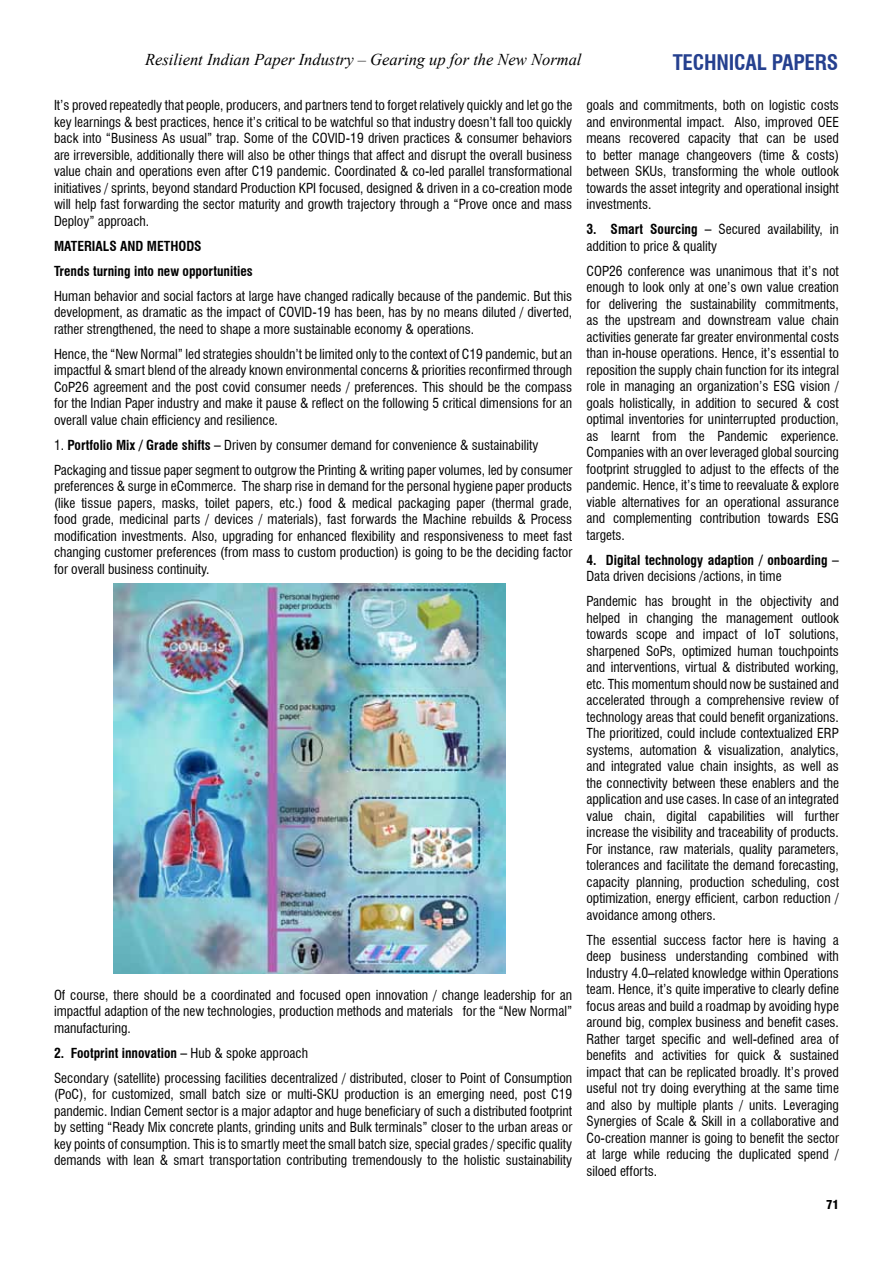
<style>
.page{position:relative;width:893px;height:1263px;background:#fff}
.page>*{position:absolute;margin:0;border:0;box-sizing:border-box;transform-origin:0 0}
.t1{font:700 condensed 21px "Swiss 721 BT";letter-spacing:-.01em;color:#25408f}
.t2{font:italic 16.5px "Times New Roman";color:#000}
.t3{font:condensed 13.5px/16.5px "Swiss 721 BT";color:#000;text-align:justify}
.t4{font:700 condensed 13.5px/25px "Swiss 721 BT";color:#000}
.t5{font:900 condensed 12px "Swiss 721 BT";color:#000}
.s1{font-weight:700}
</style>
<div class="page">
<img style="left:114px;top:583px;width:392px;height:390px">
<p class="t2" style="left:145px;top:49px;width:438px">Resilient Indian Paper Industry – Gearing up for the New Normal</p>
<h1 class="t1" style="left:673px;top:50px;width:167px">TECHNICAL PAPERS</h1>
<p class="t3" style="left:54px;top:97px;width:520px">It’s proved repeatedly that people, producers, and partners tend to forget relatively quickly and let go the key learnings &amp; best practices, hence it’s critical to be watchful so that industry doesn’t fall too quickly back into “Business As usual” trap. Some of the COVID-19 driven practices &amp; consumer behaviors are irreversible, additionally there will also be other things that affect and disrupt the overall business value chain and operations even after C19 pandemic. Coordinated &amp; co-led parallel transformational initiatives / sprints, beyond standard Production KPI focused, designed &amp; driven in a co-creation mode will help fast forwarding the sector maturity and growth trajectory through a “Prove once and mass Deploy” approach.</p>
<p class="t4" style="left:54px;top:233px;width:200px">Materials and methods<br>Trends turning into new opportunities</p>
<p class="t3" style="left:54px;top:288px;width:520px">Human behavior and social factors at large have changed radically because of the pandemic. But this development, as dramatic as the impact of COVID-19 has been, has by no means diluted / diverted, rather strengthened, the need to shape a more sustainable economy &amp; operations.</p>
<p class="t3" style="left:54px;top:346px;width:520px">Hence, the “New Normal” led strategies shouldn’t be limited only to the context of C19 pandemic, but an impactful &amp; smart blend of the already known environmental concerns &amp; priorities reconfirmed through CoP26 agreement and the post covid consumer needs / preferences. This should be the compass for the Indian Paper industry and make it pause &amp; reflect on the following 5 critical dimensions for an overall value chain efficiency and resilience.</p>
<p class="t3" style="left:54px;top:432px;width:520px;line-height:25px">1. <span class="s1">Portfolio Mix / Grade shifts –</span> Driven by consumer demand for convenience &amp; sustainability<br>Packaging and tissue paper segment to outgrow the Printing &amp; writing paper volumes, led by consumer</p>
<p class="t3" style="left:54px;top:478px;width:520px">preferences &amp; surge in eCommerce. The sharp rise in demand for the personal hygiene paper products (like tissue papers, masks, toilet papers, etc.) food &amp; medical packaging paper (thermal grade, food grade, medicinal parts / devices / materials), fast forwards the Machine rebuilds &amp; Process modification investments. Also, upgrading for enhanced flexibility and responsiveness to meet fast changing customer preferences (from mass to custom production) is going to be the deciding factor for overall business continuity.</p>
<p class="t3" style="left:54px;top:987px;width:520px">Of course, there should be a coordinated and focused open innovation / change leadership for an impactful adaption of the new technologies, production methods and materials for the “New Normal” manufacturing.</p>
<p class="t3" style="left:54px;top:1040px;width:520px;line-height:25px"><span class="s1">2. Footprint innovation –</span> Hub &amp; spoke approach<br>Secondary (satellite) processing facilities decentralized / distributed, closer to Point of Consumption</p>
<p class="t3" style="left:54px;top:1086px;width:520px">(PoC), for customized, small batch size or multi-SKU production is an emerging need, post C19 pandemic. Indian Cement sector is a major adaptor and huge beneficiary of such a distributed footprint by setting “Ready Mix concrete plants, grinding units and Bulk terminals” closer to the urban areas or key points of consumption. This is to smartly meet the small batch size, special grades / specific quality demands with lean &amp; smart transportation contributing tremendously to the holistic sustainability</p>
<p class="t3" style="left:586px;top:97px;width:254px">goals and commitments, both on logistic costs and environmental impact. Also, improved OEE means recovered capacity that can be used to better manage changeovers (time &amp; costs) between SKUs, transforming the whole outlook towards the asset integrity and operational insight investments.</p>
<p class="t3" style="left:586px;top:221px;width:254px"><span class="s1">3. Smart Sourcing –</span> Secured availability, in addition to price &amp; quality</p>
<p class="t3" style="left:586px;top:262px;width:254px">COP26 conference was unanimous that it’s not enough to look only at one’s own value creation for delivering the sustainability commitments, as the upstream and downstream value chain activities generate far greater environmental costs than in-house operations. Hence, it’s essential to reposition the supply chain function for its integral role in managing an organization’s ESG vision / goals holistically, in addition to secured &amp; cost optimal inventories for uninterrupted production, as learnt from the Pandemic experience.<br>Companies with an over leveraged global sourcing footprint struggled to adjust to the effects of the pandemic. Hence, it’s time to reevaluate &amp; explore viable alternatives for an operational assurance and complementing contribution towards ESG targets.</p>
<p class="t4" style="left:586px;top:547px;width:254px">4. Digital technology adaption / onboarding –</p>
<p class="t3" style="left:586px;top:564px;width:254px;line-height:25px">Data driven decisions /actions, in time<br>Pandemic has brought in the objectivity and</p>
<p class="t3" style="left:586px;top:609px;width:254px">helped in changing the management outlook towards scope and impact of IoT solutions, sharpened SoPs, optimized human touchpoints and interventions, virtual &amp; distributed working, etc. This momentum should now be sustained and accelerated through a comprehensive review of technology areas that could benefit organizations.<br>The prioritized, could include contextualized ERP systems, automation &amp; visualization, analytics, and integrated value chain insights, as well as the connectivity between these enablers and the application and use cases. In case of an integrated value chain, digital capabilities will further increase the visibility and traceability of products.<br>For instance, raw materials, quality parameters, tolerances and facilitate the demand forecasting, capacity planning, production scheduling, cost optimization, energy efficient, carbon reduction / avoidance among others.</p>
<p class="t3" style="left:586px;top:931px;width:254px">The essential success factor here is having a deep business understanding combined with Industry 4.0–related knowledge within Operations team. Hence, it’s quite imperative to clearly define focus areas and build a roadmap by avoiding hype around big, complex business and benefit cases.<br>Rather target specific and well-defined area of benefits and activities for quick &amp; sustained impact that can be replicated broadly. It’s proved useful not try doing everything at the same time and also by multiple plants / units. Leveraging Synergies of Scale &amp; Skill in a collaborative and Co-creation manner is going to benefit the sector at large while reducing the duplicated spend / siloed efforts.</p>
<p class="t5" style="left:826px;top:1198px;width:14px">71</p>
</div>
